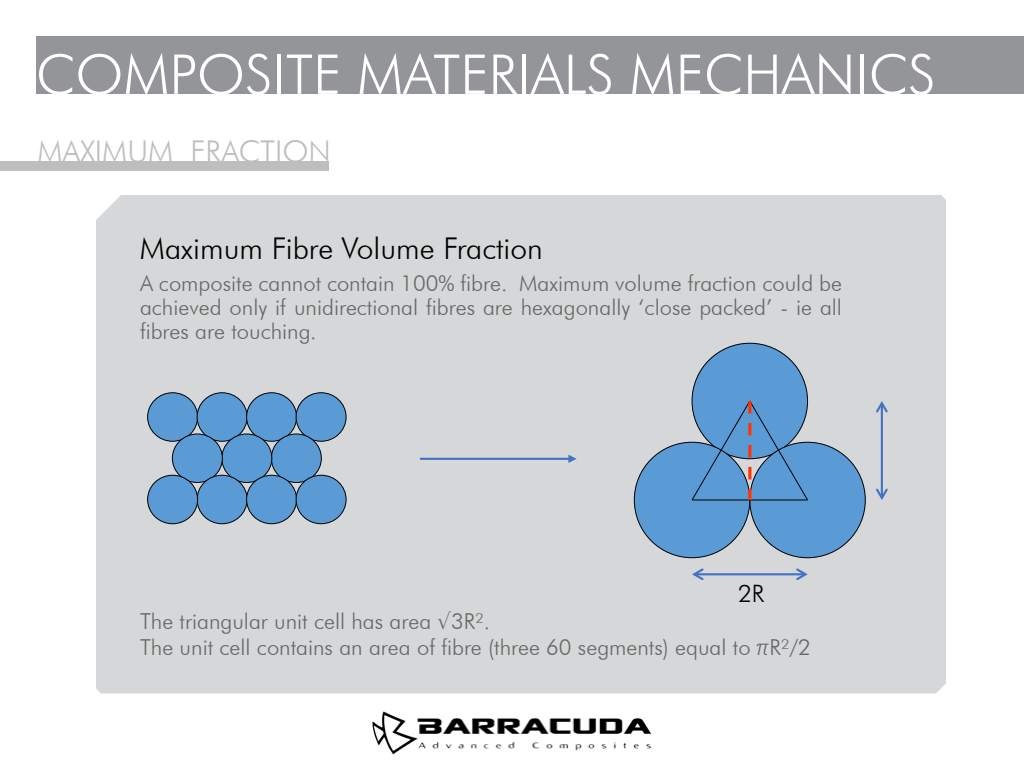
<style>
.page{position:relative;width:1024px;height:768px;background:#fff}
.page>*{position:absolute;margin:0;border:0;box-sizing:border-box;transform-origin:0 0}
.t1{font:300 55px "Futura BT";color:#fff}
.t2{font:300 30px "Futura BT";color:#000}
.t3{font:300 30px "Futura BT";color:#bcbec0}
.t4{font:300 24px "Futura BT";color:#000}
.t5{font:300 22px/24px "Futura BT";color:#666;text-align:justify}
</style>
<div class="page">
<div style="left:96px;top:195px;width:850px;height:498px;background:#d5d7d8"></div>
<div style="left:0;top:162px;width:329px;height:9px;background:#bcbec0"></div>
<div style="left:148px;top:393px;width:50px;height:48px;background:#5b9bd5;border-radius:50%"></div>
<div style="left:147px;top:392px;width:51px;height:50px;border:1px solid #000;border-radius:50%"></div>
<div style="left:197px;top:393px;width:50px;height:48px;background:#5b9bd5;border-radius:50%"></div>
<div style="left:197px;top:392px;width:51px;height:50px;border:1px solid #000;border-radius:50%"></div>
<div style="left:247px;top:393px;width:50px;height:48px;background:#5b9bd5;border-radius:50%"></div>
<div style="left:246px;top:392px;width:51px;height:50px;border:1px solid #000;border-radius:50%"></div>
<div style="left:296px;top:393px;width:50px;height:48px;background:#5b9bd5;border-radius:50%"></div>
<div style="left:296px;top:392px;width:51px;height:50px;border:1px solid #000;border-radius:50%"></div>
<div style="left:271px;top:434px;width:50px;height:48px;background:#5b9bd5;border-radius:50%"></div>
<div style="left:271px;top:433px;width:51px;height:50px;border:1px solid #000;border-radius:50%"></div>
<div style="left:222px;top:434px;width:50px;height:48px;background:#5b9bd5;border-radius:50%"></div>
<div style="left:221px;top:433px;width:51px;height:50px;border:1px solid #000;border-radius:50%"></div>
<div style="left:172px;top:434px;width:50px;height:48px;background:#5b9bd5;border-radius:50%"></div>
<div style="left:172px;top:433px;width:51px;height:50px;border:1px solid #000;border-radius:50%"></div>
<div style="left:197px;top:475px;width:50px;height:49px;background:#5b9bd5;border-radius:50%"></div>
<div style="left:197px;top:475px;width:51px;height:49px;border:1px solid #000;border-radius:50%"></div>
<div style="left:148px;top:475px;width:50px;height:49px;background:#5b9bd5;border-radius:50%"></div>
<div style="left:147px;top:475px;width:51px;height:49px;border:1px solid #000;border-radius:50%"></div>
<div style="left:247px;top:475px;width:50px;height:49px;background:#5b9bd5;border-radius:50%"></div>
<div style="left:246px;top:475px;width:51px;height:49px;border:1px solid #000;border-radius:50%"></div>
<div style="left:296px;top:475px;width:50px;height:49px;background:#5b9bd5;border-radius:50%"></div>
<div style="left:296px;top:475px;width:51px;height:49px;border:1px solid #000;border-radius:50%"></div>
<hr style="left:420px;top:458px;width:150px;height:2px;background:#4472c4">
<svg style="left:568px;top:455px;width:9px;height:8px"></svg>
<div style="left:692px;top:343px;width:116px;height:116px;background:#5b9bd5;border-radius:50%"></div>
<div style="left:750px;top:442px;width:115px;height:116px;background:#5b9bd5;border-radius:50%"></div>
<div style="left:634px;top:442px;width:116px;height:116px;background:#5b9bd5;border-radius:50%"></div>
<hr style="left:694px;top:573px;width:112px;height:2px;background:#4472c4">
<svg style="left:794px;top:567px;width:16px;height:15px"></svg>
<svg style="left:690px;top:567px;width:15px;height:15px"></svg>
<svg style="left:691px;top:400px;width:118px;height:101px"></svg>
<hr style="left:881px;top:403px;width:2px;height:95px;background:#4472c4">
<svg style="left:874px;top:487px;width:16px;height:15px"></svg>
<svg style="left:874px;top:399px;width:16px;height:15px"></svg>
<div style="left:36px;top:36px;width:988px;height:58px;background:#939598"></div>
<img style="left:372px;top:711px;width:279px;height:44px">
<h1 class="t1" style="left:36px;top:41px;width:901px">COMPOSITE MATERIALS MECHANICS</h1>
<h2 class="t3" style="left:37px;top:133px;width:295px">MAXIMUM FRACTION</h2>
<h2 class="t2" style="left:140px;top:230px;width:404px">Maximum Fibre Volume Fraction</h2>
<p class="t5" style="left:140px;top:271px;width:704px">A composite cannot contain 100% fibre. Maximum volume fraction could be achieved only if unidirectional fibres are hexagonally ‘close packed’ - ie all fibres are touching.</p>
<p class="t4" style="left:738px;top:579px;width:28px">2R</p>
<p class="t5" style="left:140px;top:608px;width:672px;line-height:26.4px">The triangular unit cell has area √3R².<br>The unit cell contains an area of fibre (three 60 segments) equal to πR²/2</p>
</div>
